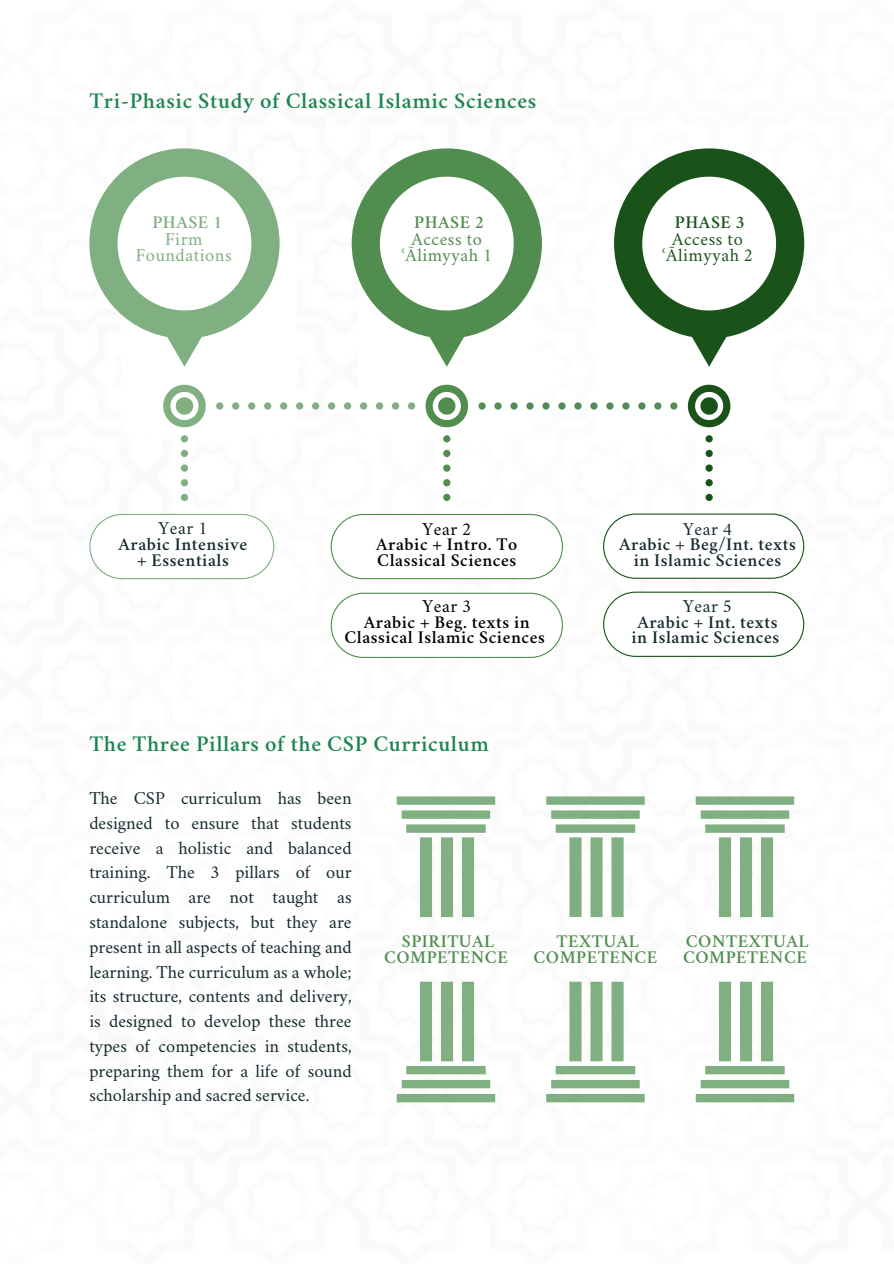
<style>
.page{position:relative;width:894px;height:1264px;background:#fff}
.page>*{position:absolute;margin:0;border:0;box-sizing:border-box;transform-origin:0 0}
.t1{font:600 22.5px "Crimson";letter-spacing:.03em;color:#1a8551}
.t2{font:18px/24.8px "Crimson";color:#152b2e;text-align:justify}
.t3{font:600 18px/15.8px "Crimson";letter-spacing:.03em;color:#152b2e;text-align:center}
.t4{font:600 18px/15.8px "Crimson";letter-spacing:.03em;color:#000;text-align:center}
.t5{font:600 18px/15.8px "Crimson";letter-spacing:.03em;color:#508d4e;text-align:center}
.t6{font:18px/15.8px "Crimson";letter-spacing:.03em;color:#508d4e;text-align:center}
.t7{font:18px/15.8px "Crimson";letter-spacing:.03em;color:#1a5319;text-align:center}
.t8{font:18px/15.8px "Crimson";letter-spacing:.03em;color:#80af81;text-align:center}
.t9{font:18px "Crimson";letter-spacing:.03em;color:#000}
.t10{font:600 18px "Crimson";letter-spacing:.03em;color:#80af81}
.t11{font:600 18px "Crimson";letter-spacing:.03em;color:#1a5319}
</style>
<div class="page">
<svg style="left:89px;top:148px;width:715px;height:353px"></svg>
<svg style="left:89px;top:514px;width:185px;height:65px"></svg>
<svg style="left:330px;top:592px;width:232px;height:66px"></svg>
<svg style="left:603px;top:591px;width:201px;height:66px"></svg>
<svg style="left:330px;top:514px;width:232px;height:65px"></svg>
<svg style="left:603px;top:513px;width:201px;height:66px"></svg>
<svg style="left:396px;top:796px;width:99px;height:306px"></svg>
<svg style="left:546px;top:796px;width:98px;height:306px"></svg>
<svg style="left:695px;top:796px;width:99px;height:306px"></svg>
<h2 class="t1" style="left:89px;top:93px;width:448px">Tri-Phasic Study of Classical Islamic Sciences</h2>
<h1 class="t10" style="left:152px;top:215px;width:71px">PHASE 1</h1>
<p class="t5" style="left:414px;top:216px;width:71px">PHASE 2</p>
<p class="t11" style="left:674px;top:215px;width:71px">PHASE 3</p>
<p class="t8" style="left:136px;top:233px;width:97px">Firm<br>Foundations</p>
<p class="t6" style="left:401px;top:233px;width:92px">Access to ʿĀlimyyah 1</p>
<p class="t7" style="left:662px;top:233px;width:92px">Access to ʿĀlimyyah 2</p>
<p class="t2" style="left:158px;top:517px;width:50px">Year 1</p>
<p class="t3" style="left:118px;top:538px;width:130px">Arabic Intensive + Essentials</p>
<p class="t9" style="left:422px;top:521px;width:50px">Year 2</p>
<p class="t4" style="left:376px;top:539px;width:143px;text-align:left">Arabic + Intro. To<br>Classical Sciences</p>
<p class="t9" style="left:422px;top:598px;width:50px">Year 3</p>
<h2 class="t4" style="left:344px;top:616px;width:202px">Arabic + Beg. texts in<br>Classical Islamic Sciences</h2>
<p class="t2" style="left:683px;top:518px;width:50px">Year 4</p>
<p class="t3" style="left:619px;top:539px;width:178px">Arabic + Beg/Int. texts in Islamic Sciences</p>
<p class="t2" style="left:683px;top:595px;width:50px">Year 5</p>
<p class="t3" style="left:631px;top:616px;width:149px">Arabic + Int. texts in Islamic Sciences</p>
<p class="t1" style="left:89px;top:735px;width:401px">The Three Pillars of the CSP Curriculum</p>
<h2 class="t2" style="left:89px;top:787px;width:264px">The CSP curriculum has been designed to ensure that students receive a holistic and balanced training. The 3 pillars of our curriculum are not taught as standalone subjects, but they are present in all aspects of teaching and learning. The curriculum as a whole; its structure, contents and delivery, is designed to develop these three types of competencies in students, preparing them for a life of sound scholarship and sacred service.</h2>
<p class="t5" style="left:384px;top:935px;width:125px">SPIRITUAL<br>COMPETENCE</p>
<h1 class="t5" style="left:533px;top:935px;width:125px">TEXTUAL<br>COMPETENCE</h1>
<p class="t5" style="left:682px;top:935px;width:127px;text-align:left">CONTEXTUAL<br>COMPETENCE</p>
</div>
